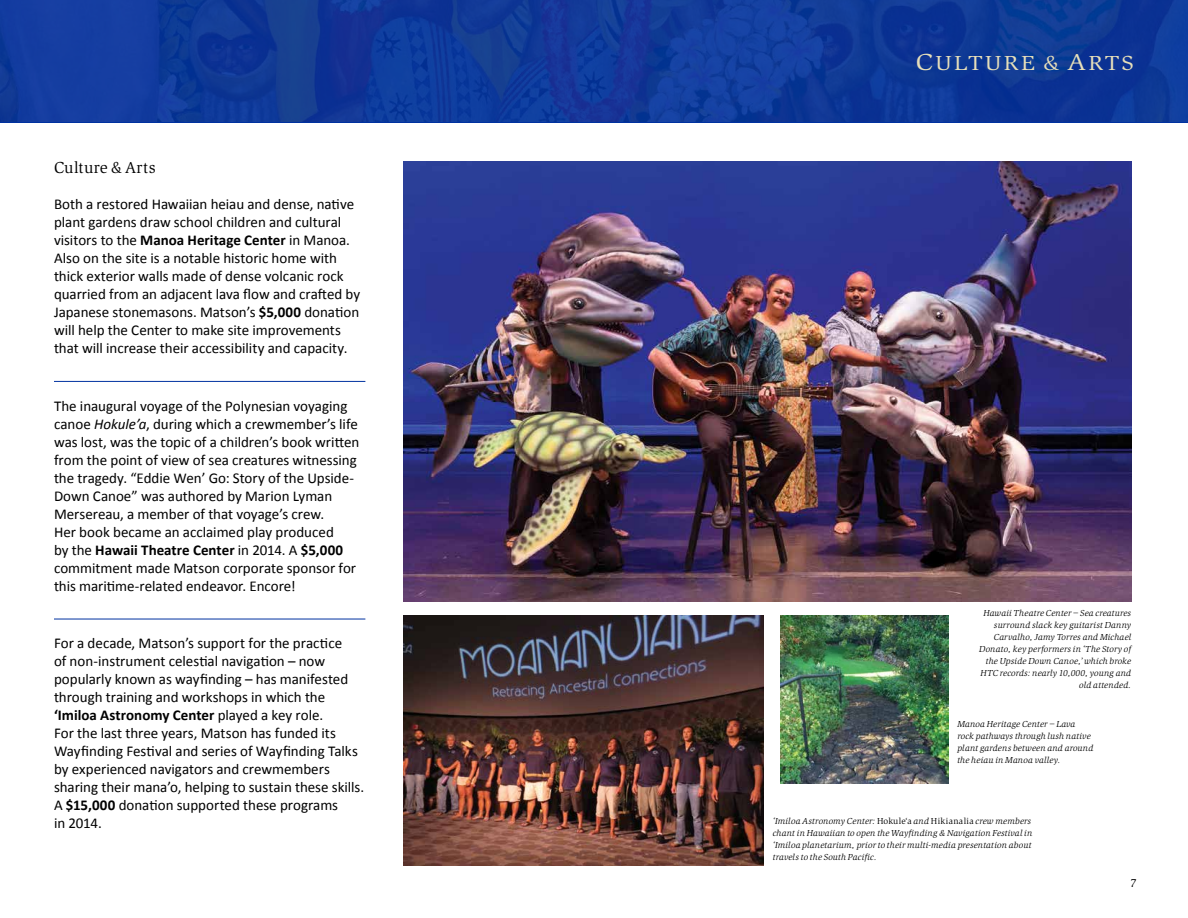
<style>
.page{position:relative;width:1188px;height:918px;background:#fff}
.page>*{position:absolute;margin:0;border:0;box-sizing:border-box;transform-origin:0 0}
.t1{font:21px "Slimbach";letter-spacing:.095em;color:#e7dfba;scale:1.15 1}
.t2{font:16.5px "Slimbach";letter-spacing:.025em;color:#000}
.t3{font:15px/18px "Calibri";color:#000}
.t4{font:12px "Slimbach";color:#000}
.t5{font:9px/12px "Slimbach Itlic";letter-spacing:.02em;color:#000}
.s1{font-weight:700}
.s2{font-style:italic}
.s3{font-size:24px}
.s4{font-family:"Slimbach"}
</style>
<div class="page">
<img style="left:0;top:0;width:1188px;height:122px">
<hr style="left:54px;top:381px;width:311px;height:1px;background:#0032a0">
<hr style="left:54px;top:619px;width:311px;height:1px;background:#0032a0">
<img style="left:404px;top:162px;width:728px;height:439px">
<img style="left:780px;top:616px;width:168px;height:168px">
<img style="left:404px;top:616px;width:359px;height:250px">
<p class="t2" style="left:54px;top:156px;width:103px">Culture &amp; Arts</p>
<p class="t3" style="left:54px;top:195px;width:308px">Both a restored Hawaiian heiau and dense, native plant gardens draw school children and cultural visitors to the <span class="s1">Manoa Heritage Center</span> in Manoa.<br>Also on the site is a notable historic home with thick exterior walls made of dense volcanic rock quarried from an adjacent lava flow and crafted by Japanese stonemasons. Matson’s <span class="s1">$5,000</span> donation will help the Center to make site improvements that will increase their accessibility and capacity.</p>
<p class="t3" style="left:54px;top:397px;width:307px">The inaugural voyage of the Polynesian voyaging canoe <span class="s2">Hokule’a</span>, during which a crewmember’s life was lost, was the topic of a children’s book written from the point of view of sea creatures witnessing the tragedy. “Eddie Wen’ Go: Story of the Upside-Down Canoe” was authored by Marion Lyman Mersereau, a member of that voyage’s crew.<br>Her book became an acclaimed play produced<br>by the <span class="s1">Hawaii Theatre Center</span> in 2014. A <span class="s1">$5,000 </span>commitment made Matson corporate sponsor for this maritime-related endeavor. Encore!</p>
<p class="t3" style="left:54px;top:634px;width:312px">For a decade, Matson’s support for the practice<br>of non-instrument celestial navigation – now popularly known as wayfinding – has manifested through training and workshops in which the <span class="s1">‘Imiloa Astronomy Center</span> played a key role.<br>For the last three years, Matson has funded its Wayfinding Festival and series of Wayfinding Talks by experienced navigators and crewmembers sharing their mana’o, helping to sustain these skills.<br>A <span class="s1">$15,000</span> donation supported these programs<br>in 2014.</p>
<h1 class="t1" style="left:916px;top:49px;width:191px"><span class="s3">C</span>ULTURE &amp; <span class="s3">A</span>RTS</h1>
<p class="t5" style="left:979px;top:607px;width:154px;text-align:right">Hawaii Theatre Center – Sea creatures surround slack key guitarist Danny Carvalho, Jamy Torres and Michael Donato, key performers in ‘The Story of the Upside Down Canoe,’ which broke HTC records: nearly 10,000, young and old attended.</p>
<p class="t5" style="left:957px;top:719px;width:138px">Manoa Heritage Center – Lava rock pathways through lush native plant gardens between and around the heiau in Manoa valley.</p>
<p class="t5" style="left:773px;top:816px;width:261px;text-align:justify">‘Imiloa Astronomy Center: <span class="s4">Hōokule‘a</span> and <span class="s4">Hikianalia</span> crew members chant in Hawaiian to open the Wayfinding &amp; Navigation Festival in ‘Imiloa planetarium, prior to their multi-media presentation about travels to the South Pacific.</p>
<p class="t4" style="left:1131px;top:875px;width:8px">7</p>
</div>
